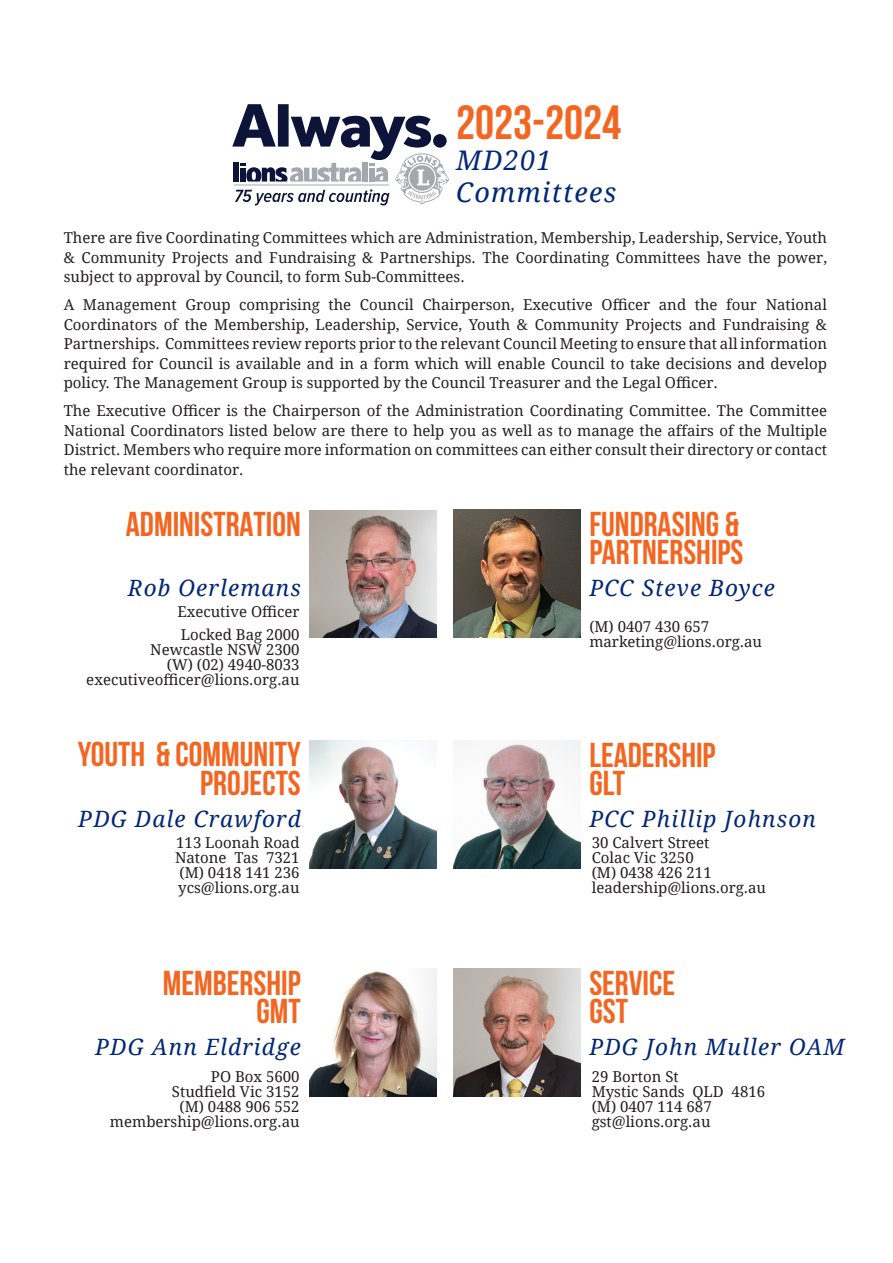
<style>
.page{position:relative;width:893px;height:1263px;background:#fff}
.page>*{position:absolute;margin:0;border:0;box-sizing:border-box;transform-origin:0 0}
.t1{font:700 48px "Bebas Neue";color:#f36621}
.t2{font:700 34.5px/28.5px "Bebas Neue";color:#f36621}
.t3{font:italic 27px "Droid Serif";letter-spacing:.05em;color:#002776}
.t4{font:italic 22.5px "Droid Serif";letter-spacing:.05em;color:#002776}
.Paragraph_Style_1{font:15px/15px "Droid Serif";color:#231f20;text-align:justify}
</style>
<div class="page">
<svg style="left:232px;top:104px;width:217px;height:101px"></svg>
<div style="left:433px;top:134px;width:14px;height:14px;background:#0d1439;border-radius:50%"></div>
<img style="left:453px;top:741px;width:128px;height:127px">
<img style="left:309px;top:740px;width:128px;height:128px">
<img style="left:453px;top:969px;width:128px;height:127px">
<img style="left:309px;top:969px;width:128px;height:127px">
<img style="left:453px;top:510px;width:128px;height:127px">
<img style="left:309px;top:510px;width:128px;height:128px">
<p class="t1" style="left:456px;top:96px;width:167px">2023-2024</p>
<p class="t3" style="left:456px;top:142px;width:97px">MD201</p>
<p class="t3" style="left:456px;top:174px;width:162px">Committees</p>
<p class="Paragraph_Style_1" style="left:64px;top:228px;width:765px;line-height:19.5px">There are five Coordinating Committees which are Administration, Membership, Leadership, Service, Youth &amp; Community Projects and Fundraising &amp; Partnerships. The Coordinating Committees have the power, subject to approval by Council, to form Sub-Committees.</p>
<p class="Paragraph_Style_1" style="left:64px;top:295px;width:765px;line-height:19.5px">A Management Group comprising the Council Chairperson, Executive Officer and the four National Coordinators of the Membership, Leadership, Service, Youth &amp; Community Projects and Fundraising &amp; Partnerships. Committees review reports prior to the relevant Council Meeting to ensure that all information required for Council is available and in a form which will enable Council to take decisions and develop policy. The Management Group is supported by the Council Treasurer and the Legal Officer.</p>
<p class="Paragraph_Style_1" style="left:64px;top:401px;width:765px;line-height:19.5px">The Executive Officer is the Chairperson of the Administration Coordinating Committee. The Committee National Coordinators listed below are there to help you as well as to manage the affairs of the Multiple District. Members who require more information on committees can either consult their directory or contact the relevant coordinator.</p>
<p class="t2" style="left:126px;top:509px;width:176px">ADMINISTRATION</p>
<p class="t4" style="left:128px;top:572px;width:174px">Rob Oerlemans</p>
<p class="Paragraph_Style_1" style="left:177px;top:603px;width:124px">Executive Officer</p>
<p class="Paragraph_Style_1" style="left:86px;top:627px;width:215px;text-align:right">Locked Bag 2000<br>Newcastle NSW 2300<br>(W) (02) 4940-8033 executiveofficer@lions.org.au</p>
<p class="t2" style="left:78px;top:740px;width:225px;text-align:right">YOUTH &amp; COMMUNITY<br>PROJECTS</p>
<p class="t4" style="left:78px;top:803px;width:224px">PDG Dale Crawford</p>
<p class="Paragraph_Style_1" style="left:175px;top:835px;width:126px;text-align:center">113 Loonah Road<br>Natone Tas 7321 (M) 0418 141 236 ycs@lions.org.au</p>
<h2 class="t2" style="left:163px;top:968px;width:139px;text-align:right">MEMBERSHIP<br>GMT</h2>
<h3 class="t4" style="left:95px;top:1031px;width:207px">PDG Ann Eldridge</h3>
<p class="Paragraph_Style_1" style="left:110px;top:1068px;width:191px;text-align:right">PO Box 5600<br>Studfield Vic 3152<br>(M) 0488 906 552 membership@lions.org.au</p>
<p class="t2" style="left:589px;top:509px;width:156px">FUNDRASING &amp;<br>PARTNERSHIPS</p>
<p class="t4" style="left:589px;top:573px;width:187px">PCC Steve Boyce</p>
<p class="Paragraph_Style_1" style="left:589px;top:618px;width:174px">(M) 0407 430 657 marketing@lions.org.au</p>
<h2 class="t2" style="left:589px;top:740px;width:128px">LEADERSHIP<br>GLT</h2>
<h3 class="t4" style="left:589px;top:803px;width:228px">PCC Phillip Johnson</h3>
<p class="Paragraph_Style_1" style="left:592px;top:835px;width:176px;text-align:left">30 Calvert Street<br>Colac Vic 3250<br>(M) 0438 426 211 leadership@lions.org.au</p>
<h2 class="t2" style="left:589px;top:968px;width:87px">SERVICE<br>GST</h2>
<h3 class="t4" style="left:589px;top:1031px;width:257px">PDG John Muller OAM</h3>
<p class="Paragraph_Style_1" style="left:592px;top:1068px;width:175px;text-align:left">29 Borton St<br>Mystic Sands QLD 4816 (M) 0407 114 687 gst@lions.org.au</p>
</div>
